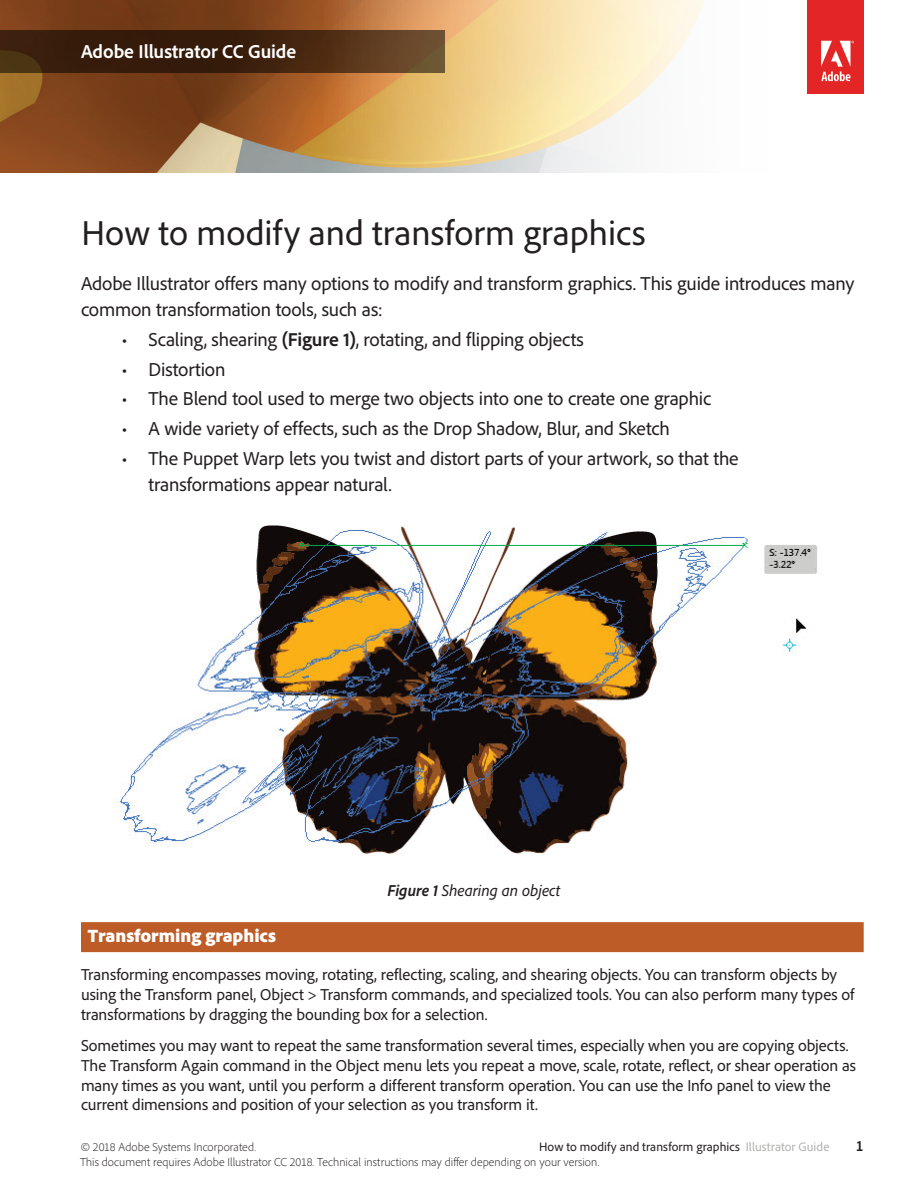
<style>
.page{position:relative;width:918px;height:1188px;background:#fff}
.page>*{position:absolute;margin:0;border:0;box-sizing:border-box;transform-origin:0 0}
.t1{font:36px "Adobe Clean";color:#231f20}
.t2{font:19.5px/25.5px "Adobe Clean";letter-spacing:-.01em;color:#231f20}
.t3{font:700 19.5px "Adobe Clean";letter-spacing:-.005em;color:#fff}
.t4{font:900 18.75px "Adobe Clean";color:#fff}
.t5{font:16.5px/19.8px "Adobe Clean";letter-spacing:-.005em;color:#231f20}
.t6{font:italic 16.5px "Adobe Clean";letter-spacing:-.005em;color:#231f20}
.t7{font:700 semi-condensed 15px "Adobe Clean";color:#231f20}
.t8{font:12.75px "Adobe Clean";letter-spacing:.005em;color:#231f20}
.t9{font:300 12px/15px "Adobe Clean";letter-spacing:.005em;color:#231f20}
.s1{font-weight:700}
.s2{color:#b3b2b1}
</style>
<div class="page">
<img style="left:0;top:0;width:864px;height:173px">
<svg style="left:0;top:30px;width:446px;height:43px;fill:#3c200d"></svg>
<div style="left:81px;top:922px;width:783px;height:30px;background:#be5c27"></div>
<img style="left:114px;top:525px;width:703px;height:330px">
<p class="t3" style="left:81px;top:39px;width:217px">Adobe Illustrator CC Guide</p>
<h1 class="t1" style="left:82px;top:210px;width:566px">How to modify and transform graphics</h1>
<p class="t2" style="left:81px;top:271px;width:775px">Adobe Illustrator offers many options to modify and transform graphics. This guide introduces many common transformation tools, such as:</p>
<p class="t2" style="left:122px;top:326px;width:464px">• Scaling, shearing <span class="s1">(Figure 1)</span>, rotating, and flipping objects</p>
<p class="t2" style="left:122px;top:356px;width:106px">• Distortion</p>
<p class="t2" style="left:122px;top:385px;width:591px">• The Blend tool used to merge two objects into one to create one graphic</p>
<p class="t2" style="left:122px;top:415px;width:550px">• A wide variety of effects, such as the Drop Shadow, Blur, and Sketch</p>
<p class="t2" style="left:149px;top:445px;width:592px;text-indent:-27px">• The Puppet Warp lets you twist and distort parts of your artwork, so that the transformations appear natural.</p>
<p class="t6" style="left:387px;top:880px;width:174px"><span class="s1">Figure 1</span> Shearing an object</p>
<p class="t4" style="left:88px;top:924px;width:190px">Transforming graphics</p>
<p class="t5" style="left:81px;top:964px;width:775px">Transforming encompasses moving, rotating, reflecting, scaling, and shearing objects. You can transform objects by using the Transform panel, Object &gt; Transform commands, and specialized tools. You can also perform many types of transformations by dragging the bounding box for a selection.</p>
<p class="t5" style="left:81px;top:1035px;width:777px">Sometimes you may want to repeat the same transformation several times, especially when you are copying objects.<br>The Transform Again command in the Object menu lets you repeat a move, scale, rotate, reflect, or shear operation as many times as you want, until you perform a different transform operation. You can use the Info panel to view the current dimensions and position of your selection as you transform it.</p>
<p class="t8" style="left:539px;top:1139px;width:292px">How to modify and transform graphics <span class="s2">Illustrator Guide</span></p>
<p class="t7" style="left:856px;top:1137px;width:9px">1</p>
<p class="t9" style="left:80px;top:1139px;width:521px">© 2018 Adobe Systems Incorporated.<br>This document requires Adobe Illustrator CC 2018. Technical instructions may differ depending on your version.</p>
</div>
